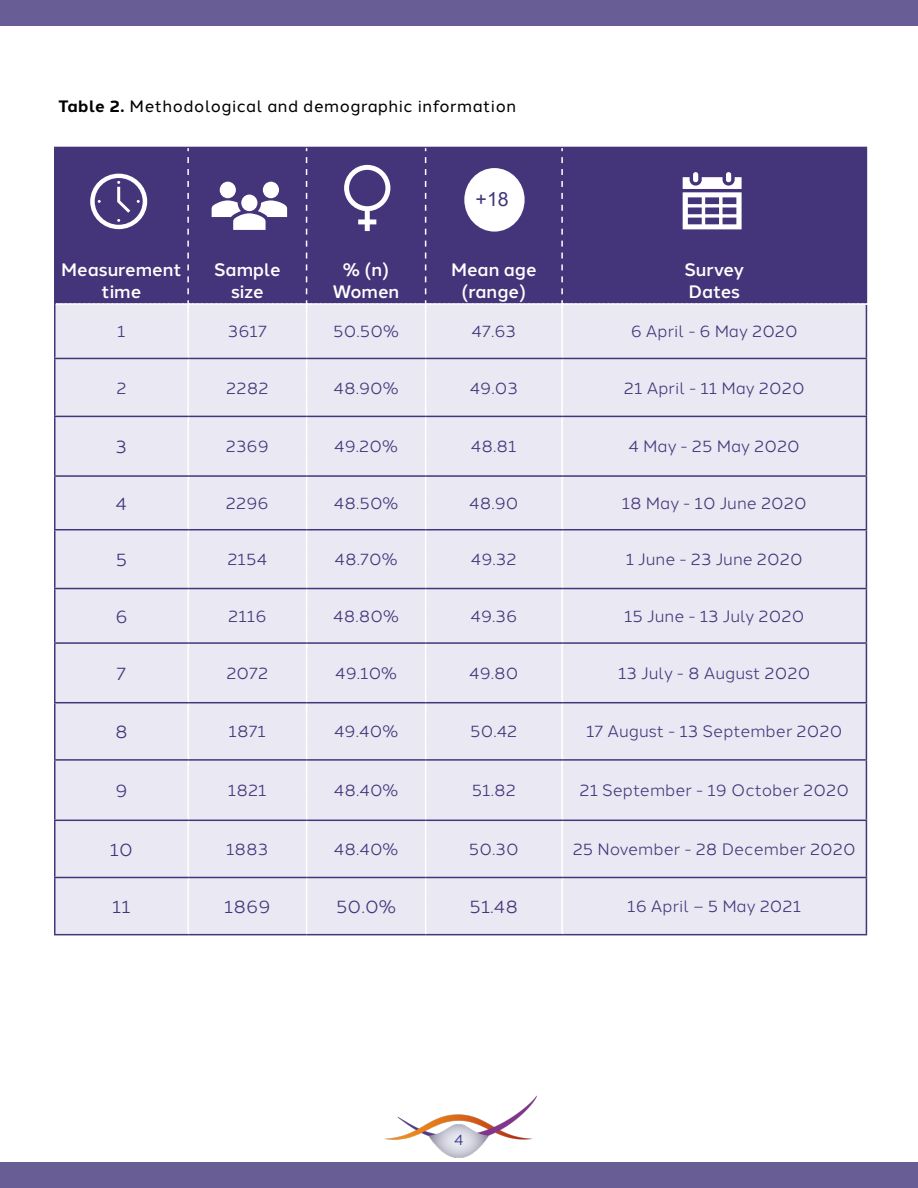
<style>
.page{position:relative;width:918px;height:1188px;background:#fff}
.page>*{position:absolute;margin:0;border:0;box-sizing:border-box;transform-origin:0 0}
.t1{font:19.5px "Arial";color:#44357b}
.t2{font:500 18px/21.6px "Halcom";color:#fff;text-align:center}
.t3{font:18px "Halcom";color:#44357b}
.t4{font:16.5px "Halcom";color:#44357b}
.t5{font:16.5px "Halcom";letter-spacing:.03em;color:#000}
.t6{font:15px "Halcom";color:#342d83}
.s1{font-weight:700}
</style>
<div class="page">
<div style="left:0;top:0;width:918px;height:26px;background:#695d95"></div>
<div style="left:0;top:1162px;width:918px;height:26px;background:#695d95"></div>
<img style="left:384px;top:1095px;width:153px;height:63px">
<div style="left:56px;top:148px;width:810px;height:152px;background:#44357b"></div>
<hr style="left:54px;top:147px;width:134px;height:1px;background:#44357b">
<hr style="left:188px;top:147px;width:119px;height:1px;background:#44357b">
<hr style="left:307px;top:147px;width:119px;height:1px;background:#44357b">
<hr style="left:426px;top:147px;width:136px;height:1px;background:#44357b">
<hr style="left:562px;top:147px;width:305px;height:1px;background:#44357b">
<hr style="left:866px;top:148px;width:1px;height:155px;background:#44357b">
<hr style="left:54px;top:148px;width:2px;height:156px;background:#44357b">
<hr style="left:54px;top:304px;width:2px;height:54px;background:#44357b">
<hr style="left:54px;top:359px;width:2px;height:57px;background:#44357b">
<hr style="left:54px;top:417px;width:2px;height:58px;background:#44357b">
<hr style="left:54px;top:477px;width:2px;height:52px;background:#44357b">
<hr style="left:54px;top:530px;width:2px;height:58px;background:#44357b">
<hr style="left:54px;top:589px;width:2px;height:53px;background:#44357b">
<hr style="left:54px;top:644px;width:2px;height:58px;background:#44357b">
<hr style="left:54px;top:703px;width:2px;height:56px;background:#44357b">
<hr style="left:54px;top:761px;width:2px;height:59px;background:#44357b">
<hr style="left:54px;top:821px;width:2px;height:56px;background:#44357b">
<hr style="left:54px;top:878px;width:2px;height:56px;background:#44357b">
<svg style="left:187px;top:148px;width:2px;height:146px"></svg>
<svg style="left:306px;top:148px;width:1px;height:146px"></svg>
<svg style="left:425px;top:148px;width:1px;height:146px"></svg>
<svg style="left:561px;top:148px;width:2px;height:146px"></svg>
<div style="left:56px;top:300px;width:811px;height:634px;background:#eae8f2"></div>
<hr style="left:54px;top:358px;width:134px;height:1px;background:#44357b">
<hr style="left:188px;top:358px;width:119px;height:1px;background:#44357b">
<hr style="left:307px;top:358px;width:119px;height:1px;background:#44357b">
<hr style="left:426px;top:358px;width:136px;height:1px;background:#44357b">
<hr style="left:562px;top:358px;width:305px;height:1px;background:#44357b">
<hr style="left:54px;top:416px;width:134px;height:1px;background:#44357b">
<hr style="left:188px;top:416px;width:119px;height:1px;background:#44357b">
<hr style="left:307px;top:416px;width:119px;height:1px;background:#44357b">
<hr style="left:426px;top:416px;width:136px;height:1px;background:#44357b">
<hr style="left:562px;top:416px;width:305px;height:1px;background:#44357b">
<hr style="left:54px;top:475px;width:134px;height:2px;background:#44357b">
<hr style="left:188px;top:475px;width:119px;height:2px;background:#44357b">
<hr style="left:307px;top:475px;width:119px;height:2px;background:#44357b">
<hr style="left:426px;top:475px;width:136px;height:2px;background:#44357b">
<hr style="left:562px;top:475px;width:305px;height:2px;background:#44357b">
<hr style="left:54px;top:529px;width:134px;height:1px;background:#44357b">
<hr style="left:188px;top:529px;width:119px;height:1px;background:#44357b">
<hr style="left:307px;top:529px;width:119px;height:1px;background:#44357b">
<hr style="left:426px;top:529px;width:136px;height:1px;background:#44357b">
<hr style="left:562px;top:529px;width:305px;height:1px;background:#44357b">
<hr style="left:54px;top:588px;width:134px;height:1px;background:#44357b">
<hr style="left:188px;top:588px;width:119px;height:1px;background:#44357b">
<hr style="left:307px;top:588px;width:119px;height:1px;background:#44357b">
<hr style="left:426px;top:588px;width:136px;height:1px;background:#44357b">
<hr style="left:562px;top:588px;width:305px;height:1px;background:#44357b">
<hr style="left:54px;top:642px;width:134px;height:2px;background:#44357b">
<hr style="left:188px;top:642px;width:119px;height:2px;background:#44357b">
<hr style="left:307px;top:642px;width:119px;height:2px;background:#44357b">
<hr style="left:426px;top:642px;width:136px;height:2px;background:#44357b">
<hr style="left:562px;top:642px;width:305px;height:2px;background:#44357b">
<hr style="left:54px;top:702px;width:134px;height:1px;background:#44357b">
<hr style="left:188px;top:702px;width:119px;height:1px;background:#44357b">
<hr style="left:307px;top:702px;width:119px;height:1px;background:#44357b">
<hr style="left:426px;top:702px;width:136px;height:1px;background:#44357b">
<hr style="left:562px;top:702px;width:305px;height:1px;background:#44357b">
<hr style="left:54px;top:759px;width:134px;height:2px;background:#44357b">
<hr style="left:188px;top:759px;width:119px;height:2px;background:#44357b">
<hr style="left:307px;top:759px;width:119px;height:2px;background:#44357b">
<hr style="left:426px;top:759px;width:136px;height:2px;background:#44357b">
<hr style="left:562px;top:759px;width:305px;height:2px;background:#44357b">
<hr style="left:54px;top:820px;width:134px;height:1px;background:#44357b">
<hr style="left:188px;top:820px;width:119px;height:1px;background:#44357b">
<hr style="left:307px;top:820px;width:119px;height:1px;background:#44357b">
<hr style="left:426px;top:820px;width:136px;height:1px;background:#44357b">
<hr style="left:562px;top:820px;width:305px;height:1px;background:#44357b">
<hr style="left:54px;top:877px;width:134px;height:1px;background:#44357b">
<hr style="left:188px;top:877px;width:119px;height:1px;background:#44357b">
<hr style="left:307px;top:877px;width:119px;height:1px;background:#44357b">
<hr style="left:426px;top:877px;width:136px;height:1px;background:#44357b">
<hr style="left:562px;top:877px;width:305px;height:1px;background:#44357b">
<hr style="left:54px;top:934px;width:134px;height:1px;background:#44357b">
<hr style="left:188px;top:934px;width:119px;height:1px;background:#44357b">
<hr style="left:307px;top:934px;width:119px;height:1px;background:#44357b">
<hr style="left:426px;top:934px;width:136px;height:1px;background:#44357b">
<hr style="left:562px;top:934px;width:305px;height:1px;background:#44357b">
<svg style="left:90px;top:174px;width:57px;height:55px"></svg>
<div style="left:220px;top:182px;width:16px;height:16px;background:#fff;border-radius:50%"></div>
<div style="left:263px;top:182px;width:16px;height:16px;background:#fff;border-radius:50%"></div>
<div style="left:241px;top:195px;width:16px;height:16px;background:#fff;border-radius:50%"></div>
<svg style="left:212px;top:200px;width:75px;height:30px"></svg>
<svg style="left:344px;top:165px;width:46px;height:66px"></svg>
<div style="left:464px;top:168px;width:61px;height:64px;background:#fff;border-radius:50%"></div>
<div style="left:693px;top:172px;width:5px;height:10px;background:#fff;border-radius:3px"></div>
<div style="left:726px;top:172px;width:5px;height:10px;background:#fff;border-radius:3px"></div>
<svg style="left:683px;top:177px;width:59px;height:52px"></svg>
<p class="t5" style="left:59px;top:93px;width:459px"><span class="s1">Table 2.</span> Methodological and demographic information</p>
<p class="t1" style="left:476px;top:186px;width:35px">+18</p>
<p class="t2" style="left:61px;top:258px;width:122px">Measurement time</p>
<p class="t2" style="left:214px;top:258px;width:68px">Sample size</p>
<p class="t2" style="left:333px;top:258px;width:68px">% (n)<br>Women</p>
<p class="t2" style="left:451px;top:258px;width:87px">Mean age (range)</p>
<p class="t2" style="left:684px;top:258px;width:61px;text-align:left">Survey<br>Dates</p>
<p class="t4" style="left:117px;top:319px;width:10px">1</p>
<p class="t4" style="left:228px;top:319px;width:41px">3617</p>
<p class="t4" style="left:333px;top:319px;width:67px">50.50%</p>
<p class="t4" style="left:472px;top:319px;width:46px">47.63</p>
<p class="t4" style="left:631px;top:319px;width:169px">6 April - 6 May 2020</p>
<p class="t4" style="left:116px;top:375px;width:12px">2</p>
<p class="t4" style="left:226px;top:375px;width:44px">2282</p>
<p class="t4" style="left:334px;top:375px;width:67px">48.90%</p>
<p class="t4" style="left:470px;top:375px;width:50px">49.03</p>
<p class="t4" style="left:624px;top:375px;width:182px">21 April - 11 May 2020</p>
<p class="t3" style="left:116px;top:432px;width:13px">3</p>
<p class="t4" style="left:226px;top:434px;width:45px">2369</p>
<p class="t4" style="left:334px;top:434px;width:65px">49.20%</p>
<p class="t4" style="left:471px;top:434px;width:47px">48.81</p>
<p class="t4" style="left:629px;top:434px;width:173px">4 May - 25 May 2020</p>
<p class="t3" style="left:116px;top:489px;width:13px">4</p>
<p class="t4" style="left:226px;top:490px;width:44px">2296</p>
<p class="t4" style="left:334px;top:490px;width:66px">48.50%</p>
<p class="t4" style="left:469px;top:490px;width:51px">48.90</p>
<p class="t4" style="left:622px;top:490px;width:187px">18 May - 10 June 2020</p>
<p class="t3" style="left:116px;top:545px;width:13px">5</p>
<p class="t4" style="left:227px;top:546px;width:41px">2154</p>
<p class="t4" style="left:335px;top:546px;width:64px">48.70%</p>
<p class="t4" style="left:471px;top:546px;width:47px">49.32</p>
<p class="t4" style="left:626px;top:546px;width:179px">1 June - 23 June 2020</p>
<p class="t3" style="left:115px;top:602px;width:14px">6</p>
<p class="t4" style="left:228px;top:603px;width:40px">2116</p>
<p class="t4" style="left:333px;top:603px;width:67px">48.80%</p>
<p class="t4" style="left:470px;top:603px;width:48px">49.36</p>
<p class="t4" style="left:624px;top:603px;width:182px">15 June - 13 July 2020</p>
<p class="t3" style="left:117px;top:659px;width:11px">7</p>
<p class="t4" style="left:226px;top:660px;width:44px">2072</p>
<p class="t4" style="left:335px;top:660px;width:64px">49.10%</p>
<p class="t4" style="left:469px;top:660px;width:51px">49.80</p>
<p class="t4" style="left:618px;top:660px;width:194px">13 July - 8 August 2020</p>
<p class="t3" style="left:115px;top:717px;width:14px">8</p>
<p class="t4" style="left:229px;top:719px;width:39px">1871</p>
<p class="t4" style="left:334px;top:719px;width:66px">49.40%</p>
<p class="t4" style="left:470px;top:719px;width:49px">50.42</p>
<p class="t4" style="left:586px;top:719px;width:258px">17 August - 13 September 2020</p>
<p class="t3" style="left:115px;top:776px;width:14px">9</p>
<p class="t4" style="left:228px;top:777px;width:40px">1821</p>
<p class="t4" style="left:334px;top:777px;width:66px">48.40%</p>
<p class="t4" style="left:472px;top:777px;width:46px">51.82</p>
<p class="t4" style="left:579px;top:777px;width:271px">21 September - 19 October 2020</p>
<p class="t3" style="left:110px;top:835px;width:25px">10</p>
<p class="t4" style="left:226px;top:836px;width:44px">1883</p>
<p class="t4" style="left:334px;top:836px;width:66px">48.40%</p>
<p class="t4" style="left:469px;top:836px;width:51px">50.30</p>
<p class="t4" style="left:573px;top:836px;width:285px">25 November - 28 December 2020</p>
<p class="t3" style="left:112px;top:892px;width:20px">11</p>
<p class="t3" style="left:224px;top:892px;width:48px">1869</p>
<p class="t3" style="left:336px;top:892px;width:61px">50.0%</p>
<p class="t3" style="left:469px;top:892px;width:50px">51.48</p>
<p class="t4" style="left:627px;top:893px;width:176px">16 April – 5 May 2021</p>
<p class="t6" style="left:454px;top:1128px;width:11px">4</p>
</div>
